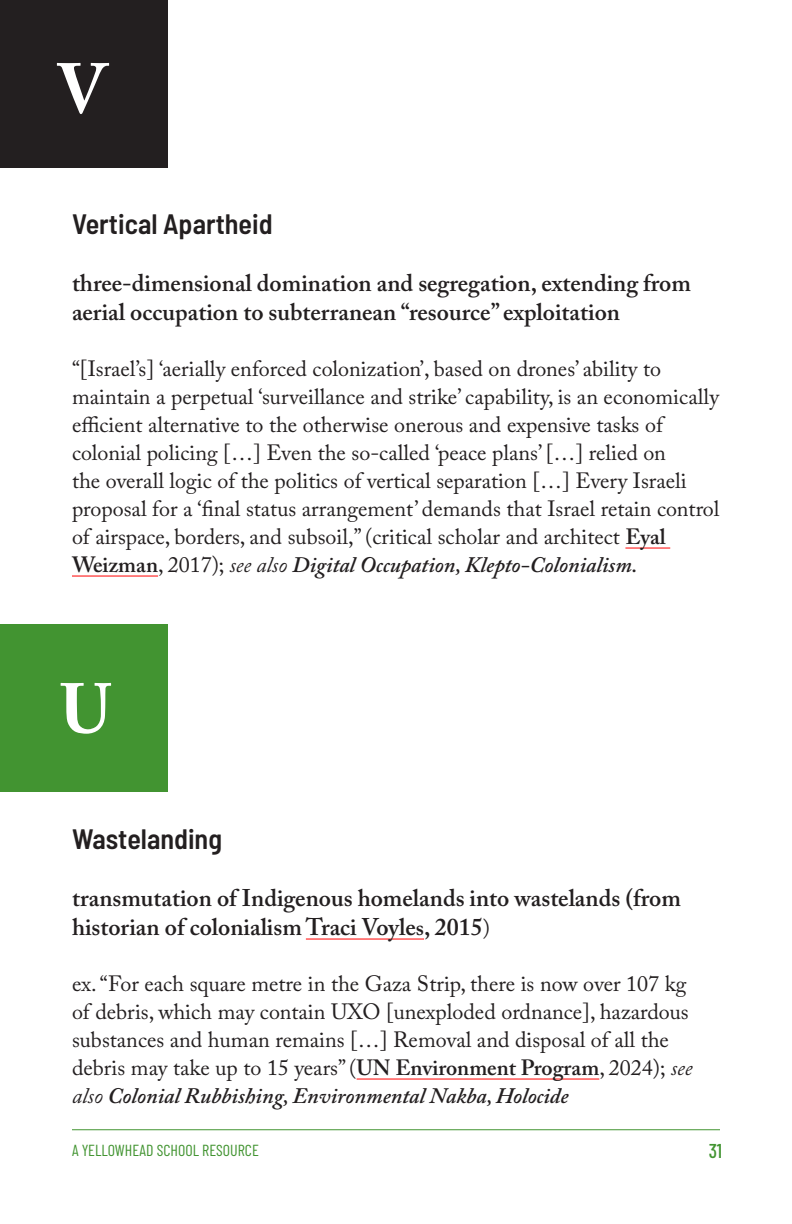
<style>
.page{position:relative;width:792px;height:1224px;background:#fff}
.page>*{position:absolute;margin:0;border:0;box-sizing:border-box;transform-origin:0 0}
.t1{font:700 70px "Adobe Caslon Pro";color:#fff}
.t2{font:600 semi-condensed 28px "Barlow";color:#231f20}
.t3{font:600 24px/28.8px "Adobe Caslon Pro";color:#231f20}
.t4{font:22px/28px "Adobe Caslon Pro";color:#231f20}
.t5{font:500 20px "Barlow Condensed";color:#429431}
.t6{font:16px "Barlow Condensed";color:#429431}
.s1{font-weight:600}
.s2{font-style:italic}
.s3{font-weight:600;font-style:italic}
.s4{font-size:22px}
.s5{font-weight:400;font-size:22px}
</style>
<div class="page">
<hr style="left:72px;top:1129px;width:648px;height:1px;background:#429431">
<hr style="left:625px;top:548px;width:45px;height:1px;background:#f00">
<hr style="left:72px;top:576px;width:86px;height:1px;background:#f00">
<hr style="left:306px;top:939px;width:118px;height:1px;background:#f00">
<hr style="left:357px;top:1079px;width:242px;height:1px;background:#f00">
<div style="left:0;top:0;width:168px;height:168px;background:#231f20"></div>
<div style="left:0;top:624px;width:168px;height:168px;background:#429431"></div>
<p class="t1" style="left:58px;top:48px;width:49px">V</p>
<p class="t2" style="left:72px;top:204px;width:202px">Vertical Apartheid</p>
<p class="t3" style="left:72px;top:269px;width:621px">three-dimensional domination and segregation, extending from aerial occupation to subterranean “resource” exploitation</p>
<p class="t4" style="left:72px;top:354px;width:649px">“[Israel’s] ‘aerially enforced colonization’, based on drones’ ability to maintain a perpetual ‘surveillance and strike’ capability, is an economically efficient alternative to the otherwise onerous and expensive tasks of colonial policing […] Even the so-called ‘peace plans’ […] relied on<br>the overall logic of the politics of vertical separation […] Every Israeli proposal for a ‘final status arrangement’ demands that Israel retain control of airspace, borders, and subsoil,” (critical scholar and architect <span class="s1">Eyal Weizman</span>, 2017); <span class="s2">see also</span> <span class="s3">Digital Occupation, Klepto-Colonialism.</span></p>
<p class="t1" style="left:60px;top:668px;width:53px">U</p>
<p class="t2" style="left:72px;top:819px;width:152px">Wastelanding</p>
<p class="t3" style="left:72px;top:884px;width:610px">transmutation of Indigenous homelands into wastelands (from historian of colonialism Traci Voyle<span class="s4">s</span>, 2015<span class="s5">)</span></p>
<p class="t4" style="left:72px;top:969px;width:622px">ex. “For each square metre in the Gaza Strip, there is now over 107 kg of debris, which may contain UXO [unexploded ordnance], hazardous substances and human remains […] Removal and disposal of all the debris may take up to 15 years” (<span class="s1">UN Environment Program</span>, 2024); <span class="s2">see also</span> <span class="s3">Colonial Rubbishing, Environmental Nakba, Holocide</span></p>
<p class="t6" style="left:72px;top:1139px;width:188px">A YELLOWHEAD SCHOOL RESOURCE</p>
<p class="t5" style="left:709px;top:1136px;width:15px">31</p>
</div>
